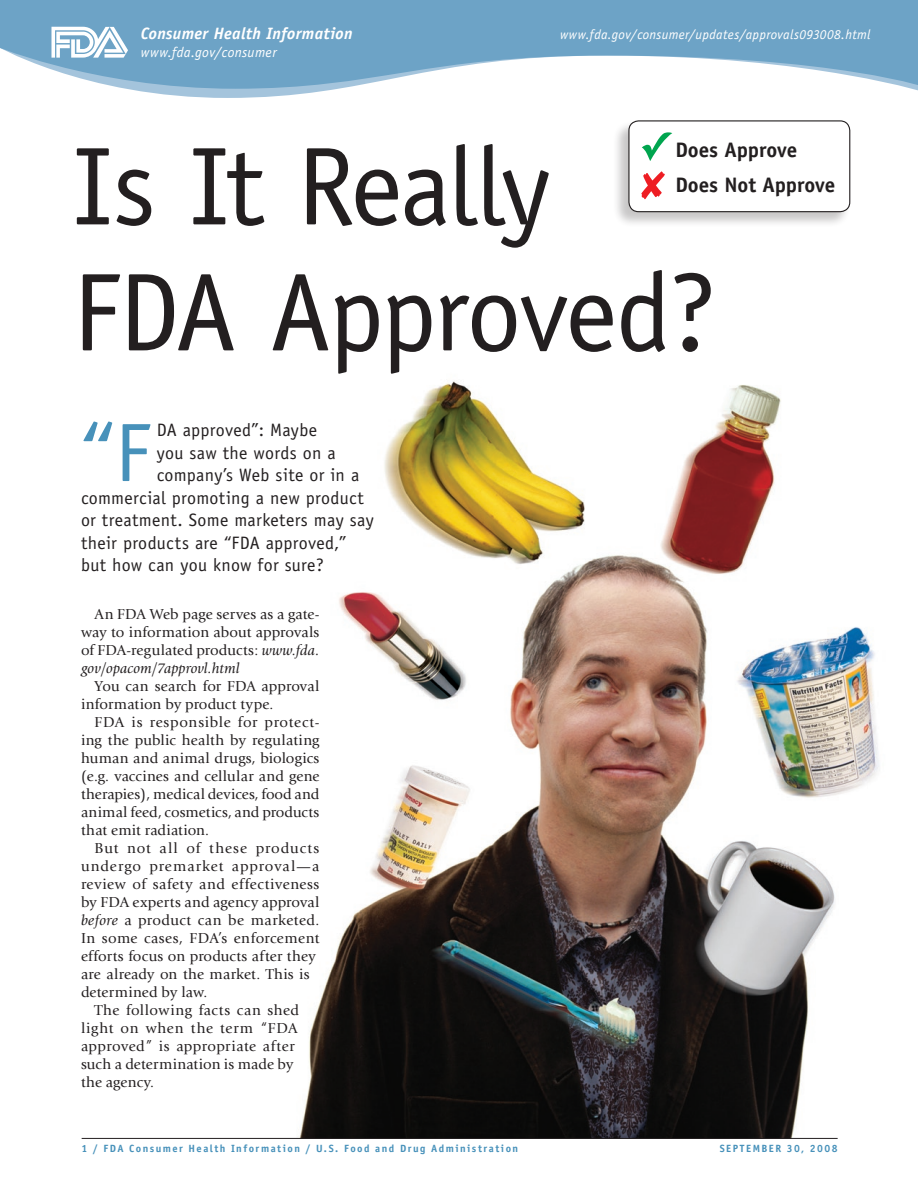
<style>
.page{position:relative;width:918px;height:1188px;background:#fff}
.page>*{position:absolute;margin:0;border:0;box-sizing:border-box;transform-origin:0 0}
.Main_Titles{font:111px "Officina Sans";letter-spacing:-.025em;color:#231f20}
.Intro-graph{font:83.1px "Officina Sans";color:#4791ba}
.t1{font:700 21px "Officina Sans";color:#231f20}
.Intro-graph-2{font:18px "Officina Sans";letter-spacing:.015em;color:#231f20}
.t2{font:italic 700 16.5px "Officina Sans";letter-spacing:.015em;color:#fff}
.Body_Text{font:15px/18px "Giovanni";letter-spacing:.02em;color:#231f20}
.t3{font:italic 14.25px "Officina Sans";letter-spacing:.025em;color:#fff}
.t4{font:italic 13.5px "Officina Sans";letter-spacing:.025em;color:#fff}
.t5{font:700 10.5px "Officina Sans";letter-spacing:.14em;color:#4791ba}
.s1{font-style:italic}
</style>
<div class="page">
<svg style="left:128px;top:89px;width:790px;height:9px"></svg>
<svg style="left:0;top:0;width:918px;height:89px;fill:#6da3c6"></svg>
<img style="left:205px;top:381px;width:675px;height:757px">
<hr style="left:82px;top:1138px;width:756px;height:1px;background:#231f20">
<svg style="left:51px;top:27px;width:76px;height:31px"></svg>
<div style="left:613px;top:120px;width:238px;height:108px;background:#231f20;opacity:.25"></div>
<div style="left:629px;top:121px;width:221px;height:91px;background:#fff;border-radius:10px"></div>
<div style="left:628px;top:120px;width:222px;height:92px;border:1px solid #231f20;border-radius:10px"></div>
<svg style="left:641px;top:171px;width:24px;height:28px"></svg>
<svg style="left:642px;top:132px;width:30px;height:29px"></svg>
<p class="t2" style="left:141px;top:23px;width:213px">Consumer Health Information</p>
<p class="t3" style="left:141px;top:44px;width:137px">www.fda.gov/consumer</p>
<p class="t4" style="left:560px;top:26px;width:312px">www.fda.gov/consumer/updates/approvals093008.html</p>
<p class="t1" style="left:675px;top:137px;width:123px">Does Approve</p>
<p class="t1" style="left:675px;top:172px;width:161px">Does Not Approve</p>
<p class="Main_Titles" style="left:72px;top:122px;width:480px">Is It Really</p>
<p class="Main_Titles" style="left:72px;top:248px;width:646px">FDA Approved?</p>
<p class="Intro-graph" style="left:81px;top:404px;width:71px">“F</p>
<p class="Intro-graph-2" style="left:157px;top:419px;width:162px">DA approved”: Maybe</p>
<p class="Intro-graph-2" style="left:157px;top:442px;width:181px">you saw the words on a</p>
<p class="Intro-graph-2" style="left:157px;top:464px;width:204px">company’s Web site or in a</p>
<p class="Intro-graph-2" style="left:81px;top:487px;width:284px">commercial promoting a new product</p>
<p class="Intro-graph-2" style="left:81px;top:509px;width:294px">or treatment. Some marketers may say</p>
<p class="Intro-graph-2" style="left:81px;top:532px;width:267px">their products are “FDA approved,”</p>
<p class="Intro-graph-2" style="left:81px;top:554px;width:244px">but how can you know for sure?</p>
<p class="Body_Text" style="left:81px;top:605px;width:240px;text-align:justify;text-indent:14px">An FDA Web page serves as a gate&shy;way to information about approvals of FDA-regulated products: <span class="s1">www.fda. gov/opacom/7approvl.html</span></p>
<p class="Body_Text" style="left:81px;top:677px;width:240px;text-indent:14px">You can search for FDA approval information by product type.</p>
<p class="Body_Text" style="left:81px;top:713px;width:240px;text-align:justify;text-indent:14px">FDA is responsible for protect&shy;ing the public health by regulating human and animal drugs, biologics (e.g. vaccines and cellular and gene therapies), medical devices, food and animal feed, cosmetics, and products that emit radiation.</p>
<p class="Body_Text" style="left:81px;top:839px;width:240px;text-indent:14px">But not all of these products undergo premarket approval—a review of safety and effectiveness by FDA experts and agency approval <span class="s1">before</span> a product can be marketed.<br>In some cases, FDA’s enforcement efforts focus on products after they are already on the market. This is determined by law.</p>
<p class="Body_Text" style="left:81px;top:1001px;width:220px;text-indent:14px">The following facts can shed light on when the term “FDA approved” is appropriate after such a determination is made by the agency.</p>
<p class="t5" style="left:82px;top:1142px;width:438px">1 / FDA Consumer Health Information / U.S. Food and Drug Administration</p>
<p class="t5" style="left:720px;top:1142px;width:119px">SEPTEMBER 30, 2008</p>
</div>
